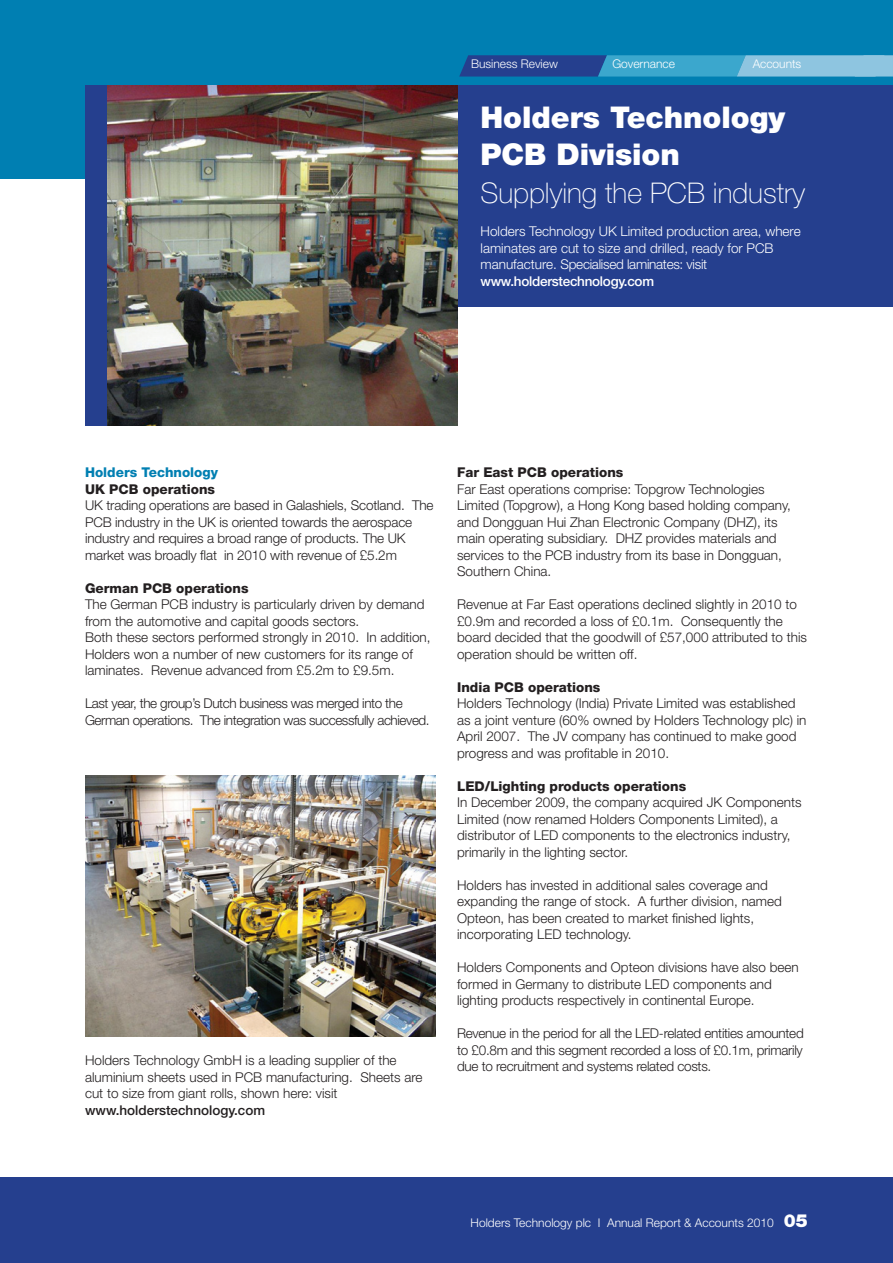
<style>
.page{position:relative;width:893px;height:1263px;background:#fff}
.page>*{position:absolute;margin:0;border:0;box-sizing:border-box;transform-origin:0 0}
.t1{font:900 30px/37.5px "Helvetica Neue LT Std";color:#fff}
.t2{font:100 28.5px "Helvetica Neue LT Std";color:#fff}
.t3{font:300 13.5px/16.5px "Helvetica Neue LT Std";color:#231f20}
.t4{font:300 13.5px/16.5px "Helvetica Neue LT Std";color:#fff}
.t5{font:300 13.5px/16.5px "Helvetica Neue LT Std";letter-spacing:-.03em;color:#231f20}
.t6{font:800 13.5px "Helvetica Neue LT Std";color:#231f20}
.t7{font:500 13.5px "Helvetica Neue LT Std";letter-spacing:-.02em;color:#fff}
.t8{font:500 13.5px "Helvetica Neue LT Std";color:#231f20}
.t9{font:800 13.5px "Helvetica Neue LT Std";color:#007fb2}
.t10{font:300 12px "Helvetica Neue LT Std";color:#fff}
.s1{font-weight:900;font-size:18px}
</style>
<div class="page">
<div style="left:0;top:0;width:893px;height:179px;background:#007fb2"></div>
<div style="left:457px;top:85px;width:436px;height:221px;background:#253f8e"></div>
<img style="left:106px;top:85px;width:351px;height:340px">
<div style="left:85px;top:85px;width:21px;height:340px;background:#253f8e"></div>
<svg style="left:459px;top:55px;width:434px;height:22px;background:#4d8fbe"></svg>
<div style="left:0;top:1178px;width:893px;height:85px;background:#253f8e"></div>
<img style="left:85px;top:775px;width:351px;height:261px">
<p class="t10" style="left:471px;top:56px;width:88px">Business Review</p>
<p class="t10" style="left:612px;top:56px;width:64px">Governance</p>
<p class="t10" style="left:753px;top:56px;width:50px">Accounts</p>
<h1 class="t1" style="left:480px;top:98px;width:306px">Holders Technology<br>PCB Division</h1>
<h2 class="t2" style="left:480px;top:176px;width:326px">Supplying the PCB industry</h2>
<p class="t4" style="left:480px;top:223px;width:322px">Holders Technology UK Limited production area, where laminates are cut to size and drilled, ready for PCB manufacture. Specialised laminates: visit</p>
<p class="t7" style="left:480px;top:273px;width:175px">www.holderstechnology.com</p>
<p class="t9" style="left:85px;top:465px;width:135px">Holders Technology</p>
<p class="t6" style="left:85px;top:481px;width:132px">UK PCB operations</p>
<p class="t3" style="left:85px;top:497px;width:350px">UK trading operations are based in Galashiels, Scotland. The PCB industry in the UK is oriented towards the aerospace industry and requires a broad range of products. The UK market was broadly flat in 2010 with revenue of £5.2m</p>
<p class="t6" style="left:85px;top:580px;width:165px">German PCB operations</p>
<p class="t3" style="left:85px;top:596px;width:347px">The German PCB industry is particularly driven by demand from the automotive and capital goods sectors.<br>Both these sectors performed strongly in 2010. In addition, Holders won a number of new customers for its range of laminates. Revenue advanced from £5.2m to £9.5m.</p>
<p class="t5" style="left:85px;top:695px;width:346px">Last year, the group’s Dutch business was merged into the<br>German operations. The integration was successfully achieved.</p>
<p class="t3" style="left:85px;top:1052px;width:339px">Holders Technology GmbH is a leading supplier of the aluminium sheets used in PCB manufacturing. Sheets are cut to size from giant rolls, shown here: visit</p>
<p class="t8" style="left:85px;top:1102px;width:182px">www.holderstechnology.com</p>
<p class="t6" style="left:457px;top:464px;width:168px">Far East PCB operations</p>
<p class="t3" style="left:457px;top:480px;width:335px">Far East operations comprise: Topgrow Technologies Limited (Topgrow), a Hong Kong based holding company, and Dongguan Hui Zhan Electronic Company (DHZ), its main operating subsidiary. DHZ provides materials and services to the PCB industry from its base in Dongguan, Southern China.</p>
<p class="t3" style="left:457px;top:596px;width:351px">Revenue at Far East operations declined slightly in 2010 to £0.9m and recorded a loss of £0.1m. Consequently the board decided that the goodwill of £57,000 attributed to this operation should be written off.</p>
<p class="t6" style="left:457px;top:679px;width:145px">India PCB operations</p>
<p class="t3" style="left:457px;top:695px;width:351px">Holders Technology (India) Private Limited was established as a joint venture (60% owned by Holders Technology plc) in April 2007. The JV company has continued to make good progress and was profitable in 2010.</p>
<p class="t6" style="left:457px;top:778px;width:231px">LED/Lighting products operations</p>
<p class="t3" style="left:457px;top:794px;width:346px">In December 2009, the company acquired JK Components Limited (now renamed Holders Components Limited), a distributor of LED components to the electronics industry, primarily in the lighting sector.</p>
<p class="t3" style="left:457px;top:876px;width:326px">Holders has invested in additional sales coverage and expanding the range of stock. A further division, named Opteon, has been created to market finished lights, incorporating LED technology.</p>
<p class="t3" style="left:457px;top:959px;width:343px">Holders Components and Opteon divisions have also been formed in Germany to distribute LED components and lighting products respectively in continental Europe.</p>
<p class="t3" style="left:457px;top:1025px;width:348px;text-align:justify">Revenue in the period for all the LED-related entities amounted to £0.8m and this segment recorded a loss of £0.1m, primarily due to recruitment and systems related costs.</p>
<p class="t10" style="left:471px;top:1215px;width:339px">Holders Technology plc I Annual Report &amp; Accounts 2010 <span class="s1">05</span></p>
</div>
